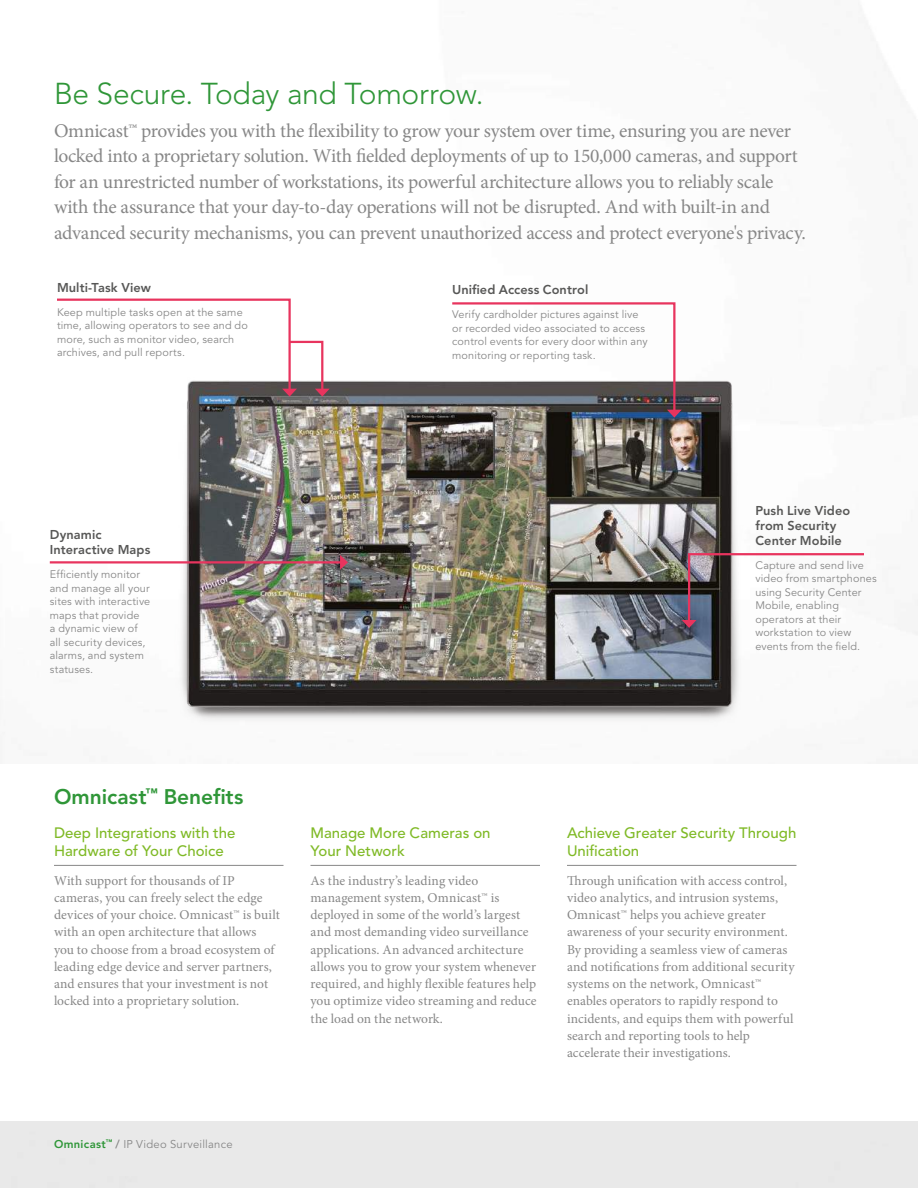
<style>
.page{position:relative;width:918px;height:1188px;background:#fff}
.page>*{position:absolute;margin:0;border:0;box-sizing:border-box;transform-origin:0 0}
.t1{font:300 30px "Avenir LT Std";letter-spacing:-.01em;color:#2f9638}
.t2{font:800 21px "Avenir LT Std";color:#2f9638}
.t3{font:19.5px/25.5px "Minion Pro";letter-spacing:-.02em;color:#878787}
.t4{font:500 15px/18px "Avenir LT Std";color:#80ba27}
.t5{font:13.5px/17.2px "Minion Pro";letter-spacing:.005em;color:#878787}
.t6{font:800 12.75px/15px "Avenir LT Std";letter-spacing:.005em;color:#575756}
.t7{font:11.25px "Avenir LT Std";letter-spacing:.02em;color:#878787}
.t8{font:10.8px/13.5px "Avenir LT Std";letter-spacing:.015em;color:#878787}
.s1{font-weight:800;color:#2f9638}
.s2{font-weight:800}
</style>
<div class="page">
<hr style="left:567px;top:865px;width:229px;height:1px;background:#878787">
<hr style="left:54px;top:865px;width:230px;height:1px;background:#878787">
<hr style="left:310px;top:865px;width:230px;height:1px;background:#878787">
<img style="left:170px;top:364px;width:580px;height:365px">
<hr style="left:50px;top:561px;width:292px;height:3px;background:#e8345e">
<svg style="left:340px;top:555px;width:8px;height:15px"></svg>
<svg style="left:450px;top:302px;width:232px;height:116px"></svg>
<svg style="left:682px;top:552px;width:184px;height:76px"></svg>
<svg style="left:57px;top:298px;width:273px;height:99px"></svg>
<h1 class="t1" style="left:54px;top:76px;width:431px">Be Secure. Today and Tomorrow.</h1>
<p class="t3" style="left:54px;top:118px;width:753px">Omnicast™ provides you with the flexibility to grow your system over time, ensuring you are never locked into a proprietary solution. With fielded deployments of up to 150,000 cameras, and support for an unrestricted number of workstations, its powerful architecture allows you to reliably scale with the assurance that your day-to-day operations will not be disrupted. And with built-in and advanced security mechanisms, you can prevent unauthorized access and protect everyone's privacy.</p>
<p class="t6" style="left:57px;top:280px;width:95px">Multi-Task View</p>
<p class="t8" style="left:57px;top:306px;width:192px">Keep multiple tasks open at the same time, allowing operators to see and do more, such as monitor video, search archives, and pull reports.</p>
<p class="t6" style="left:452px;top:282px;width:138px">Unified Access Control</p>
<p class="t8" style="left:452px;top:308px;width:197px">Verify cardholder pictures against live or recorded video associated to access control events for every door within any monitoring or reporting task.</p>
<p class="t6" style="left:50px;top:527px;width:102px">Dynamic<br>Interactive Maps</p>
<p class="t8" style="left:50px;top:568px;width:102px">Efficiently monitor and manage all your sites with interactive maps that provide<br>a dynamic view of all security devices, alarms, and system statuses.</p>
<p class="t6" style="left:755px;top:503px;width:96px">Push Live Video from Security<br>Center Mobile</p>
<p class="t8" style="left:755px;top:559px;width:123px">Capture and send live video from smartphones using Security Center<br>Mobile, enabling operators at their workstation to view events from the field.</p>
<h2 class="t2" style="left:54px;top:785px;width:191px">Omnicast<sup>™</sup> Benefits</h2>
<p class="t4" style="left:54px;top:824px;width:183px">Deep Integrations with the<br>Hardware of Your Choice</p>
<p class="t5" style="left:54px;top:872px;width:227px">With support for thousands of IP cameras, you can freely select the edge devices of your choice. Omnicast™ is built with an open architecture that allows you to choose from a broad ecosystem of leading edge device and server partners, and ensures that your investment is not locked into a proprietary solution.</p>
<p class="t4" style="left:310px;top:824px;width:182px">Manage More Cameras on<br>Your Network</p>
<p class="t5" style="left:310px;top:872px;width:228px">As the industry’s leading video management system, Omnicast™ is deployed in some of the world’s largest and most demanding video surveillance applications. An advanced architecture allows you to grow your system whenever required, and highly flexible features help you optimize video streaming and reduce the load on the network.</p>
<p class="t4" style="left:567px;top:824px;width:231px">Achieve Greater Security Through<br>Unification</p>
<p class="t5" style="left:567px;top:872px;width:229px">Through unification with access control, video analytics, and intrusion systems, Omnicast™ helps you achieve greater awareness of your security environment.<br>By providing a seamless view of cameras and notifications from additional security systems on the network, Omnicast™ enables operators to rapidly respond to incidents, and equips them with powerful search and reporting tools to help accelerate their investigations.</p>
<p class="t7" style="left:54px;top:1137px;width:180px"><span class="s1">Omnicast</span><sup>™</sup> <span class="s2">/</span> IP Video Surveillance</p>
</div>
